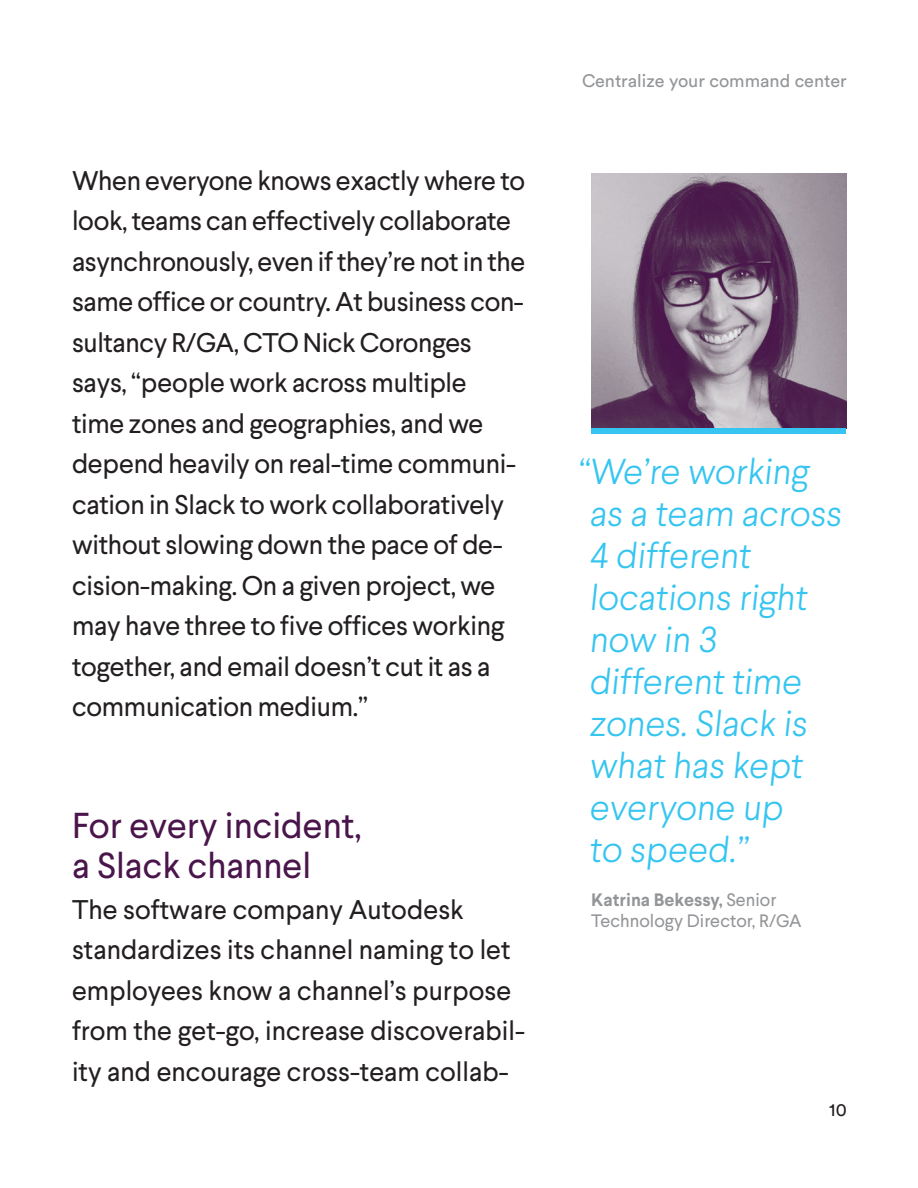
<style>
.page{position:relative;width:918px;height:1188px;background:#fff}
.page>*{position:absolute;margin:0;border:0;box-sizing:border-box;transform-origin:0 0}
.t1{font:300 36px/42px "Larsseit";color:#36c5f0}
.t2{font:36px/40.5px "Larsseit";color:#4a154b}
.t3{font:27px/40.5px "Larsseit";letter-spacing:-.01em;color:#231f20}
.t4{font:18px/21.6px "Larsseit";color:#939598}
.t5{font:18px "Circular Pro";color:#939598}
.t6{font:18px "Circular Pro";color:#231f20}
.s1{font-weight:700}
</style>
<div class="page">
<img style="left:591px;top:173px;width:255px;height:255px">
<div style="left:591px;top:428px;width:255px;height:6px;background:#36c5f0"></div>
<p class="t5" style="left:582px;top:68px;width:266px">Centralize your command center</p>
<p class="t3" style="left:72px;top:160px;width:455px">When everyone knows exactly where to look, teams can effectively collaborate asynchronously, even if they’re not in the same office or country. At business con&shy;sultancy R/GA, CTO Nick Coronges</p>
<p class="t3" style="left:72px;top:362px;width:445px">says, “people work across multiple time zones and geographies, and we depend heavily on real-time communi&shy;cation in Slack to work collaboratively without slowing down the pace of de&shy;cision-making. On a given project, we may have three to five offices working together, and email doesn’t cut it as a communication medium.”</p>
<p class="t1" style="left:589px;top:450px;width:258px;text-indent:-12px">“We’re working as a team across<br>4 different locations right now in 3 different time zones. Slack is what has kept everyone up<br>to speed.”</p>
<p class="t2" style="left:72px;top:805px;width:291px">For every incident, a Slack channel</p>
<p class="t3" style="left:72px;top:889px;width:454px">The software company Autodesk standardizes its channel naming to let employees know a channel’s purpose from the get-go, increase discoverabil&shy;ity and encourage cross-team collab-</p>
<p class="t4" style="left:591px;top:889px;width:212px"><span class="s1">Katrina Bekessy,</span> Senior<br>Technology Director, R/GA</p>
<p class="t6" style="left:829px;top:1098px;width:19px">10</p>
</div>
